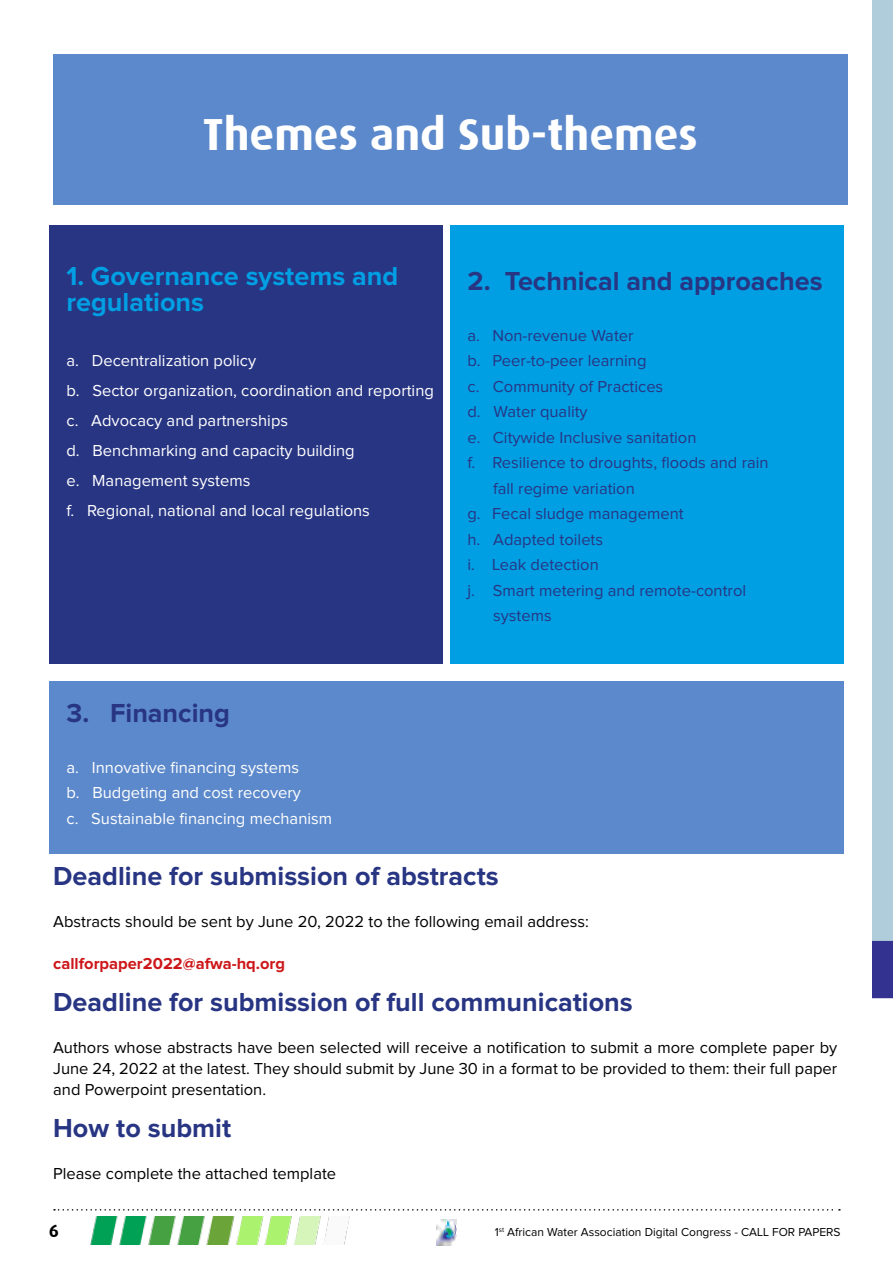
<style>
.page{position:relative;width:893px;height:1263px;background:#fff}
.page>*{position:absolute;margin:0;border:0;box-sizing:border-box;transform-origin:0 0}
.t1{font:700 45px "Dax";color:#fff}
.t2{font:700 27px "Proxima Nova";color:#283583}
.t3{font:700 27px/25.5px "Proxima Nova";color:#009fe3}
.t4{font:700 18px "Dax";color:#000}
.t5{font:16.5px/21px "Proxima Nova";color:#000;text-align:justify}
.t6{font:16.5px/30px "Proxima Nova";color:#fff}
.t7{font:16.5px "Proxima Nova";color:#283583}
.t8{font:700 16.5px "Proxima Nova";color:#cd171a}
.t9{font:12px "Proxima Nova";color:#000}
</style>
<div class="page">
<svg style="left:54px;top:1209px;width:786px;height:1px"></svg>
<div style="left:49px;top:226px;width:393px;height:438px;background:#283583"></div>
<div style="left:450px;top:226px;width:393px;height:438px;background:#009fe3"></div>
<div style="left:49px;top:681px;width:794px;height:173px;background:#5c89cb"></div>
<div style="left:53px;top:54px;width:794px;height:150px;background:#5c89cb"></div>
<img style="left:436px;top:1219px;width:20px;height:26px">
<img style="left:90px;top:1217px;width:260px;height:27px">
<div style="left:873px;top:0;width:20px;height:999px;background:#b0cddb"></div>
<h1 class="t1" style="left:203px;top:109px;width:496px">Themes and Sub-themes</h1>
<h2 class="t3" style="left:66px;top:265px;width:333px">1. Governance systems and regulations</h2>
<p class="t6" style="left:66px;top:346px;width:369px">a. Decentralization policy<br>b. Sector organization, coordination and reporting c. Advocacy and partnerships<br>d. Benchmarking and capacity building<br>e. Management systems<br>f. Regional, national and local regulations</p>
<h2 class="t2" style="left:66px;top:700px;width:165px">3. Financing</h2>
<p class="t6" style="left:66px;top:755px;width:267px;line-height:25.5px">a. Innovative financing systems<br>b. Budgeting and cost recovery<br>c. Sustainable financing mechanism</p>
<h2 class="t2" style="left:467px;top:268px;width:357px">2. Technical and approaches</h2>
<p class="t7" style="left:467px;top:327px;width:168px">a. Non-revenue Water</p>
<p class="t7" style="left:467px;top:353px;width:181px">b. Peer-to-peer learning</p>
<p class="t7" style="left:467px;top:378px;width:197px">c. Community of Practices</p>
<p class="t7" style="left:467px;top:404px;width:122px">d. Water quality</p>
<p class="t7" style="left:467px;top:429px;width:230px">e. Citywide Inclusive sanitation</p>
<p class="t7" style="left:467px;top:455px;width:303px">f. Resilience to droughts, floods and rain</p>
<p class="t7" style="left:493px;top:480px;width:143px">fall regime variation</p>
<p class="t7" style="left:467px;top:506px;width:218px">g. Fecal sludge management</p>
<p class="t7" style="left:467px;top:531px;width:137px">h. Adapted toilets</p>
<p class="t7" style="left:467px;top:557px;width:133px">i. Leak detection</p>
<p class="t7" style="left:467px;top:582px;width:280px">j. Smart metering and remote-control</p>
<p class="t7" style="left:493px;top:608px;width:60px">systems</p>
<h2 class="t2" style="left:53px;top:863px;width:447px">Deadline for submission of abstracts</h2>
<p class="t5" style="left:53px;top:911px;width:537px">Abstracts should be sent by June 20, 2022 to the following email address:</p>
<p class="t8" style="left:53px;top:955px;width:233px">callforpaper2022@afwa-hq.org</p>
<h2 class="t2" style="left:53px;top:989px;width:581px">Deadline for submission of full communications</h2>
<p class="t5" style="left:53px;top:1037px;width:785px">Authors whose abstracts have been selected will receive a notification to submit a more complete paper by June 24, 2022 at the latest. They should submit by June 30 in a format to be provided to them: their full paper and Powerpoint presentation.</p>
<h2 class="t2" style="left:53px;top:1115px;width:179px">How to submit</h2>
<p class="t5" style="left:53px;top:1163px;width:284px">Please complete the attached template</p>
<p class="t4" style="left:49px;top:1220px;width:12px">6</p>
<p class="t9" style="left:495px;top:1227px;width:347px">1<sup>st</sup> African Water Association Digital Congress - CALL FOR PAPERS</p>
</div>
